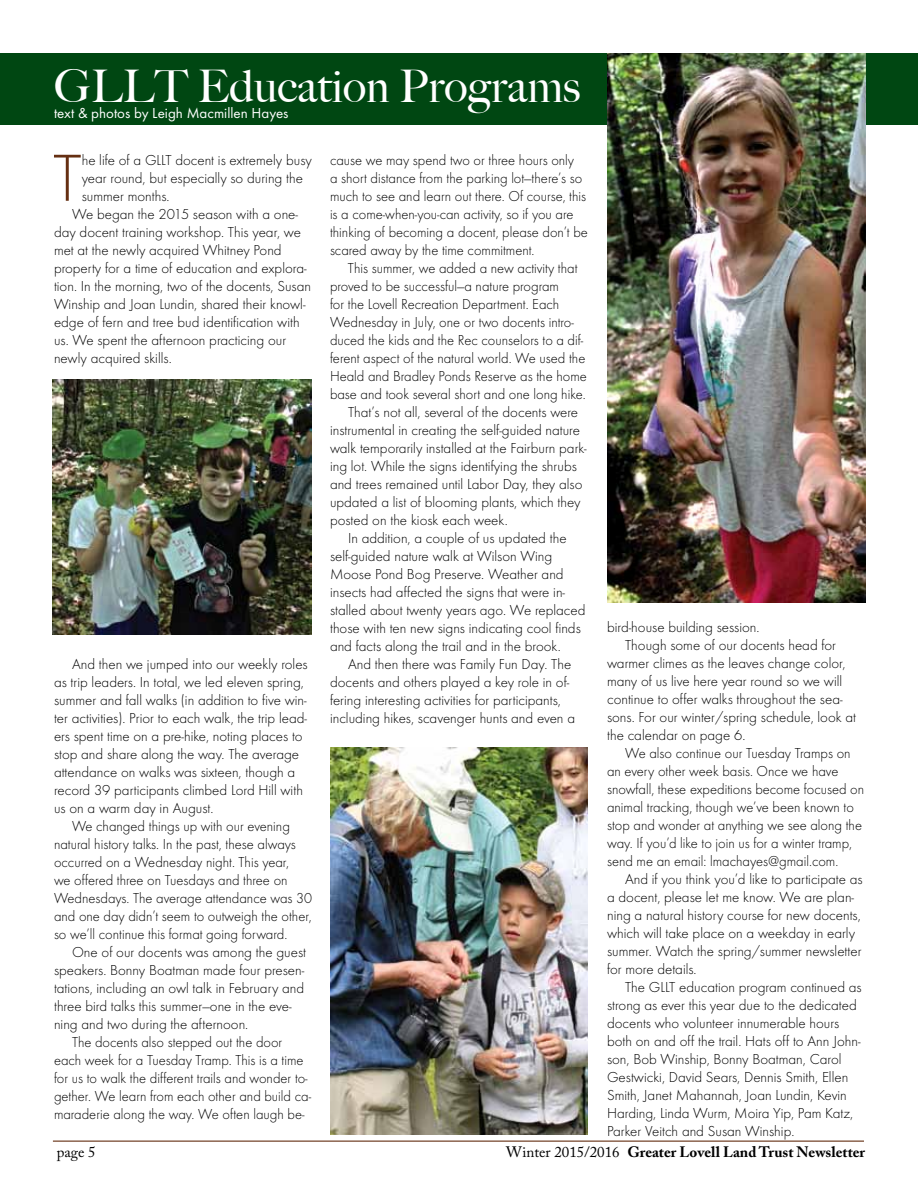
<style>
.page{position:relative;width:918px;height:1188px;background:#fff}
.page>*{position:absolute;margin:0;border:0;box-sizing:border-box;transform-origin:0 0}
.t1{font:300 69px "Futura T";color:#652f12}
.t2{font:500 45px "Big Caslon";color:#fff}
.t3{font:300 15px/18px "Futura T";color:#000}
.t4{font:700 15px "Adobe Caslon Pro";color:#000}
.t5{font:15px "Futura T";color:#fff}
.t6{font:15px "Adobe Caslon Pro";color:#000}
.s1{font-weight:400}
</style>
<div class="page">
<hr style="left:53px;top:1141px;width:811px;height:1px;background:#652f12">
<img style="left:53px;top:380px;width:259px;height:254px">
<div style="left:0;top:54px;width:918px;height:71px;background:#004712"></div>
<img style="left:330px;top:748px;width:258px;height:387px">
<img style="left:608px;top:54px;width:258px;height:549px">
<h2 class="t2" style="left:54px;top:60px;width:528px">GLLT Education Programs</h2>
<p class="t5" style="left:54px;top:104px;width:236px">text &amp; photos by Leigh Macmillen Hayes</p>
<h1 class="t1" style="left:53px;top:138px;width:30px">T</h1>
<p class="t3" style="left:82px;top:151px;width:232px">he life of a GLLT docent is extremely busy</p>
<p class="t3" style="left:82px;top:169px;width:223px">year round, but especially so during the</p>
<p class="t3" style="left:82px;top:187px;width:89px">summer months.</p>
<p class="t3" style="left:72px;top:205px;width:228px">We began the 2015 season with a one-</p>
<p class="t3" style="left:54px;top:223px;width:249px">day docent training workshop. This year, we</p>
<p class="t3" style="left:54px;top:241px;width:229px">met at the newly acquired Whitney Pond</p>
<p class="t3" style="left:54px;top:259px;width:254px">property for a time of education and explora-</p>
<p class="t3" style="left:54px;top:277px;width:259px">tion. In the morning, two of the docents, Susan</p>
<p class="t3" style="left:54px;top:295px;width:253px">Winship and Joan Lundin, shared their knowl-</p>
<p class="t3" style="left:54px;top:313px;width:247px">edge of fern and tree bud identification with</p>
<p class="t3" style="left:54px;top:331px;width:234px">us. We spent the afternoon practicing our</p>
<p class="t3" style="left:54px;top:349px;width:119px">newly acquired skills.</p>
<p class="t3" style="left:54px;top:655px;width:255px;text-indent:18px">And then we jumped into our weekly roles as trip leaders. In total, we led eleven spring, summer and fall walks (in addition to five win&shy;ter activities). Prior to each walk, the trip lead&shy;ers spent time on a pre-hike, noting places to stop and share along the way. The average attendance on walks was sixteen, though a record 39 participants climbed Lord Hill with us on a warm day in August.</p>
<p class="t3" style="left:54px;top:817px;width:260px;text-indent:18px">We changed things up with our evening natural history talks. In the past, these always occurred on a Wednesday night. This year,<br>we offered three on Tuesdays and three on Wednesdays. The average attendance was 30 and one day didn’t seem to outweigh the other, so we’ll continue this format going forward.</p>
<p class="t3" style="left:72px;top:943px;width:236px">One of our docents was among the guest</p>
<p class="t3" style="left:54px;top:961px;width:252px">speakers. Bonny Boatman made four presen-</p>
<p class="t3" style="left:54px;top:979px;width:252px">tations, including an owl talk in February and</p>
<p class="t3" style="left:54px;top:997px;width:239px">three bird talks this summer—one in the eve-</p>
<p class="t3" style="left:54px;top:1015px;width:196px">ning and two during the afternoon.</p>
<p class="t3" style="left:72px;top:1033px;width:212px">The docents also stepped out the door</p>
<p class="t3" style="left:54px;top:1051px;width:251px">each week for a Tuesday Tramp. This is a time</p>
<p class="t3" style="left:54px;top:1069px;width:255px">for us to walk the different trails and wonder to-</p>
<p class="t3" style="left:54px;top:1087px;width:259px">gether. We learn from each other and build ca-</p>
<p class="t3" style="left:54px;top:1105px;width:252px">maraderie along the way. We often laugh be-</p>
<p class="t3" style="left:330px;top:151px;width:259px">cause we may spend two or three hours only<br>a short distance from the parking lot—there’s so much to see and learn out there. Of course, this is a come-when-you-can activity, so if you are thinking of becoming a docent, please don’t be scared away by the time commitment.</p>
<p class="t3" style="left:348px;top:259px;width:231px">This summer, we added a new activity that</p>
<p class="t3" style="left:330px;top:277px;width:231px">proved to be successful—a nature program</p>
<p class="t3" style="left:330px;top:295px;width:231px">for the Lovell Recreation Department. Each</p>
<p class="t3" style="left:330px;top:313px;width:245px">Wednesday in July, one or two docents intro-</p>
<p class="t3" style="left:330px;top:331px;width:255px">duced the kids and the Rec counselors to a dif-</p>
<p class="t3" style="left:330px;top:349px;width:257px">ferent aspect of the natural world. We used the</p>
<p class="t3" style="left:330px;top:367px;width:258px">Heald and Bradley Ponds Reserve as the home</p>
<p class="t3" style="left:330px;top:385px;width:257px">base and took several short and one long hike.</p>
<p class="t3" style="left:348px;top:403px;width:232px">That’s not all, several of the docents were</p>
<p class="t3" style="left:330px;top:421px;width:252px">instrumental in creating the self-guided nature</p>
<p class="t3" style="left:330px;top:439px;width:258px">walk temporarily installed at the Fairburn park-</p>
<p class="t3" style="left:330px;top:457px;width:248px">ing lot. While the signs identifying the shrubs</p>
<p class="t3" style="left:330px;top:475px;width:254px">and trees remained until Labor Day, they also</p>
<p class="t3" style="left:330px;top:493px;width:252px">updated a list of blooming plants, which they</p>
<p class="t3" style="left:330px;top:511px;width:179px">posted on the kiosk each week.</p>
<p class="t3" style="left:348px;top:529px;width:220px">In addition, a couple of us updated the</p>
<p class="t3" style="left:330px;top:547px;width:224px">self-guided nature walk at Wilson Wing</p>
<p class="t3" style="left:330px;top:565px;width:235px">Moose Pond Bog Preserve. Weather and</p>
<p class="t3" style="left:330px;top:583px;width:237px">insects had affected the signs that were in-</p>
<p class="t3" style="left:330px;top:601px;width:257px">stalled about twenty years ago. We replaced</p>
<p class="t3" style="left:330px;top:619px;width:252px">those with ten new signs indicating cool finds</p>
<p class="t3" style="left:330px;top:637px;width:232px">and facts along the trail and in the brook.</p>
<p class="t3" style="left:348px;top:655px;width:225px">And then there was Family Fun Day. The</p>
<p class="t3" style="left:330px;top:673px;width:241px">docents and others played a key role in of-</p>
<p class="t3" style="left:330px;top:691px;width:232px">fering interesting activities for participants,</p>
<p class="t3" style="left:330px;top:709px;width:247px">including hikes, scavenger hunts and even a</p>
<p class="t3" style="left:607px;top:618px;width:154px">bird-house building session.</p>
<p class="t3" style="left:625px;top:636px;width:213px">Though some of our docents head for</p>
<p class="t3" style="left:607px;top:654px;width:240px">warmer climes as the leaves change color,</p>
<p class="t3" style="left:607px;top:672px;width:237px">many of us live here year round so we will</p>
<p class="t3" style="left:607px;top:690px;width:237px">continue to offer walks throughout the sea-</p>
<p class="t3" style="left:607px;top:708px;width:250px">sons. For our winter/spring schedule, look at</p>
<p class="t3" style="left:607px;top:726px;width:140px">the calendar on page 6.</p>
<p class="t3" style="left:625px;top:744px;width:227px">We also continue our Tuesday Tramps on</p>
<p class="t3" style="left:607px;top:762px;width:233px">an every other week basis. Once we have</p>
<p class="t3" style="left:607px;top:780px;width:259px">snowfall, these expeditions become focused on</p>
<p class="t3" style="left:607px;top:798px;width:248px">animal tracking, though we’ve been known to</p>
<p class="t3" style="left:607px;top:816px;width:257px">stop and wonder at anything we see along the</p>
<p class="t3" style="left:607px;top:834px;width:247px">way. If you’d like to join us for a winter tramp,</p>
<p class="t3" style="left:607px;top:852px;width:233px">send me an email: lmachayes@gmail.com.</p>
<p class="t3" style="left:625px;top:870px;width:239px">And if you think you’d like to participate as</p>
<p class="t3" style="left:607px;top:888px;width:249px">a docent, please let me know. We are plan-</p>
<p class="t3" style="left:607px;top:906px;width:255px">ning a natural history course for new docents,</p>
<p class="t3" style="left:607px;top:924px;width:250px">which will take place on a weekday in early</p>
<p class="t3" style="left:607px;top:942px;width:256px">summer. Watch the spring/summer newsletter</p>
<p class="t3" style="left:607px;top:960px;width:91px">for more details.</p>
<p class="t3" style="left:625px;top:978px;width:238px">The GLLT education program continued as</p>
<p class="t3" style="left:607px;top:996px;width:251px">strong as ever this year due to the dedicated</p>
<p class="t3" style="left:607px;top:1014px;width:234px">docents who volunteer innumerable hours</p>
<p class="t3" style="left:607px;top:1032px;width:255px">both on and off the trail. Hats off to Ann John-</p>
<p class="t3" style="left:607px;top:1050px;width:236px">son, Bob Winship, Bonny Boatman, Carol</p>
<p class="t3" style="left:607px;top:1068px;width:243px">Gestwicki, David Sears, Dennis Smith, Ellen</p>
<p class="t3" style="left:607px;top:1086px;width:241px">Smith, Janet Mahannah, Joan Lundin, Kevin</p>
<p class="t3" style="left:607px;top:1104px;width:248px">Harding, Linda Wurm, Moira Yip, Pam Katz,</p>
<p class="t3" style="left:607px;top:1122px;width:189px">Parker Veitch and Susan Winship.</p>
<p class="t6" style="left:57px;top:1143px;width:41px">page 5</p>
<p class="t4" style="left:506px;top:1143px;width:360px"><span class="s1">Winter 2015/2016</span> Greater Lovell Land Trust Newsletter</p>
</div>
